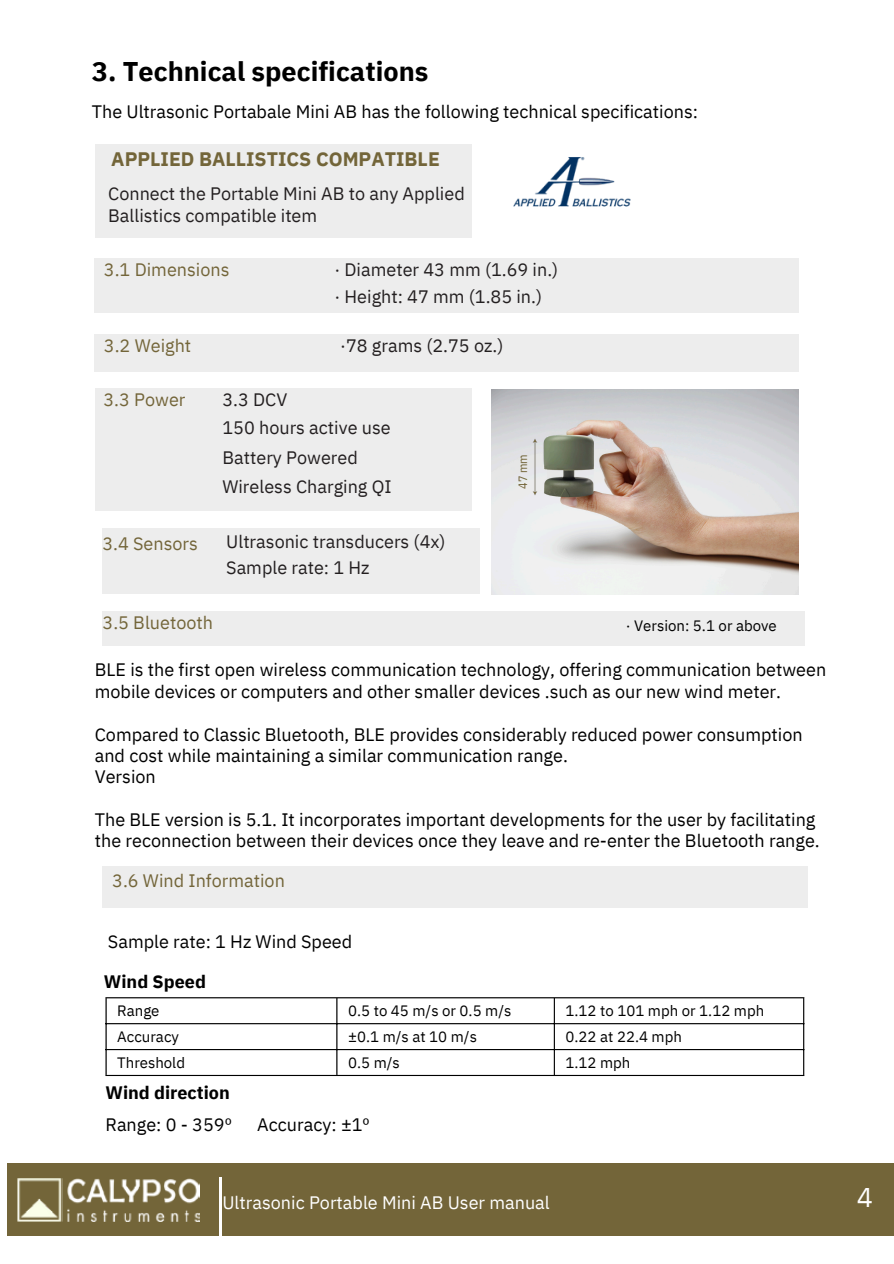
<style>
.page{position:relative;width:894px;height:1264px;background:#fff}
.page>*{position:absolute;margin:0;border:0;box-sizing:border-box;transform-origin:0 0}
.t1{font:700 27px "IBM Plex Sans";color:#000}
.t2{font:27px "IBM Plex Sans";color:#fff}
.t3{font:700 19.5px "IBM Plex Sans";color:#736539}
.t4{font:18px/21.3px "IBM Plex Sans";color:#000}
.t5{font:18px/28.8px "IBM Plex Sans";color:#231f20}
.t6{font:18px "IBM Plex Sans";color:#736539}
.t7{font:700 18px/31.5px "IBM Plex Sans";color:#000}
.t8{font:18px "IBM Plex Sans";color:#fff}
.t9{font:15px "IBM Plex Sans";color:#000}
.t10{font:12px "IBM Plex Sans Cond";color:#736539}
.s1{font-weight:400}
</style>
<div class="page">
<div style="left:102px;top:611px;width:702px;height:34px;background:#ededed"></div>
<div style="left:102px;top:528px;width:377px;height:65px;background:#ededed"></div>
<div style="left:8px;top:1163px;width:885px;height:72px;background:#736539"></div>
<hr style="left:219px;top:1177px;width:2px;height:74px;background:#fff">
<div style="left:95px;top:388px;width:376px;height:123px;background:#ededed"></div>
<div style="left:95px;top:145px;width:376px;height:93px;background:#ededed"></div>
<div style="left:95px;top:334px;width:703px;height:38px;background:#ededed"></div>
<div style="left:95px;top:258px;width:703px;height:54px;background:#ededed"></div>
<div style="left:102px;top:866px;width:705px;height:41px;background:#ededed"></div>
<img style="left:491px;top:389px;width:307px;height:205px">
<img style="left:525px;top:431px;width:19px;height:71px">
<img style="left:18px;top:1178px;width:181px;height:43px">
<hr style="left:105px;top:998px;width:2px;height:76px;background:#000">
<hr style="left:336px;top:998px;width:1px;height:76px;background:#000">
<hr style="left:553px;top:998px;width:1px;height:76px;background:#000">
<hr style="left:802px;top:998px;width:2px;height:76px;background:#000">
<hr style="left:105px;top:997px;width:699px;height:1px;background:#000">
<hr style="left:105px;top:1023px;width:699px;height:1px;background:#000">
<hr style="left:105px;top:1049px;width:699px;height:1px;background:#000">
<hr style="left:105px;top:1074px;width:699px;height:2px;background:#000">
<img style="left:513px;top:157px;width:118px;height:50px">
<p class="t1" style="left:92px;top:54px;width:338px">3. Technical specifications</p>
<h4 class="t4" style="left:92px;top:100px;width:607px">The Ultrasonic Portabale Mini AB has the following technical specifications:</h4>
<p class="t3" style="left:111px;top:146px;width:330px">APPLIED BALLISTICS COMPATIBLE</p>
<p class="t5" style="left:108px;top:181px;width:358px;line-height:22.5px">Connect the Portable Mini AB to any Applied<br>Ballistics compatible item</p>
<p class="t6" style="left:104px;top:257px;width:127px">3.1 Dimensions</p>
<h4 class="t5" style="left:334px;top:256px;width:225px;line-height:27px">· Diameter 43 mm (1.69 in.) · Height: 47 mm (1.85 in.)</h4>
<h5 class="t6" style="left:104px;top:334px;width:89px">3.2 Weight</h5>
<h4 class="t5" style="left:340px;top:331px;width:165px">·78 grams (2.75 oz.)</h4>
<h4 class="t6" style="left:103px;top:387px;width:84px">3.3 Power</h4>
<h4 class="t5" style="left:222px;top:385px;width:171px">3.3 DCV<br>150 hours active use<br>Battery Powered<br>Wireless Charging QI</h4>
<p class="t10" style="left:514px;top:488px;width:36px;rotate:-90deg">47 mm</p>
<h4 class="t6" style="left:102px;top:531px;width:97px">3.4 Sensors</h4>
<h3 class="t5" style="left:226px;top:528px;width:221px;line-height:25.8px">Ultrasonic transducers (4x)<br>Sample rate: 1 Hz</h3>
<p class="t6" style="left:102px;top:610px;width:112px">3.5 Bluetooth</p>
<p class="t9" style="left:625px;top:615px;width:152px">· Version: 5.1 or above</p>
<p class="t4" style="left:95px;top:659px;width:732px">BLE is the first open wireless communication technology, offering communication between mobile devices or computers and other smaller devices .such as our new wind meter.</p>
<p class="t4" style="left:95px;top:723px;width:709px">Compared to Classic Bluetooth, BLE provides considerably reduced power consumption and cost while maintaining a similar communication range.<br>Version</p>
<p class="t4" style="left:95px;top:808px;width:726px">The BLE version is 5.1. It incorporates important developments for the user by facilitating the reconnection between their devices once they leave and re-enter the Bluetooth range.</p>
<h4 class="t6" style="left:112px;top:868px;width:174px">3.6 Wind Information</h4>
<h4 class="t4" style="left:108px;top:930px;width:246px">Sample rate: 1 Hz Wind Speed</h4>
<h4 class="t7" style="left:104px;top:965px;width:103px">Wind Speed</h4>
<h1 class="t9" style="left:117px;top:1001px;width:44px">Range</h1>
<h4 class="t9" style="left:348px;top:1001px;width:165px">0.5 to 45 m/s or 0.5 m/s</h4>
<h2 class="t9" style="left:565px;top:1001px;width:200px">1.12 to 101 mph or 1.12 mph</h2>
<h4 class="t9" style="left:117px;top:1026px;width:63px">Accuracy</h4>
<p class="t9" style="left:348px;top:1026px;width:130px">±0.1 m/s at 10 m/s</p>
<h4 class="t9" style="left:565px;top:1026px;width:118px">0.22 at 22.4 mph</h4>
<h4 class="t9" style="left:117px;top:1052px;width:69px">Threshold</h4>
<h4 class="t9" style="left:348px;top:1052px;width:53px">0.5 m/s</h4>
<h4 class="t9" style="left:565px;top:1052px;width:66px">1.12 mph</h4>
<h4 class="t7" style="left:105px;top:1076px;width:128px">Wind direction<br><span class="s1">Range: 0 - 359º</span></h4>
<h4 class="t4" style="left:257px;top:1113px;width:114px">Accuracy: ±1º</h4>
<p class="t8" style="left:222px;top:1190px;width:329px">Ultrasonic Portable Mini AB User manual</p>
<p class="t2" style="left:856px;top:1179px;width:18px">4</p>
</div>
